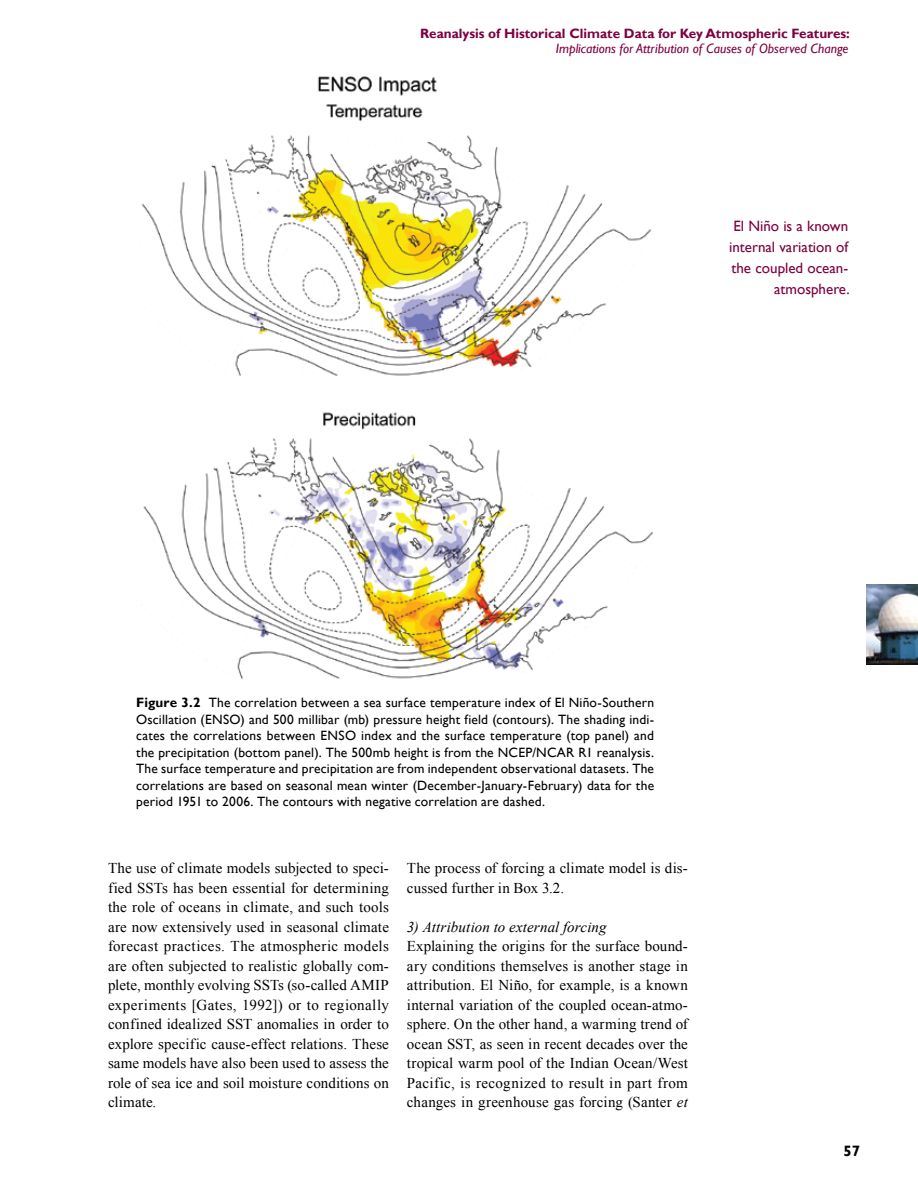
<style>
.page{position:relative;width:918px;height:1188px;background:#fff}
.page>*{position:absolute;margin:0;border:0;box-sizing:border-box;transform-origin:0 0}
.t1{font:15px/19.5px "Times New Roman";letter-spacing:.005em;color:#000;text-align:justify}
.t2{font:15px/21px "Gill Sans";color:#7d0040;text-align:right}
.t3{font:italic 15px "Times New Roman";letter-spacing:.005em;color:#000}
.t4{font:700 15px "Gill Sans";color:#000}
.t5{font:13.5px/16.5px "Gill Sans";letter-spacing:.015em;color:#000;text-align:justify}
.t6{font:700 13.5px "Gill Sans";color:#7d0040}
.t7{font:italic 13.5px "Gill Sans";color:#7d0040}
.s1{font-weight:700}
.s2{font-style:italic}
</style>
<div class="page">
<img style="left:866px;top:585px;width:52px;height:79px">
<img style="left:141px;top:76px;width:512px;height:603px">
<p class="t6" style="left:420px;top:26px;width:431px">Reanalysis of Historical Climate Data for Key Atmospheric Features:</p>
<p class="t7" style="left:556px;top:41px;width:294px">Implications for Attribution of Causes of Observed Change</p>
<p class="t2" style="left:729px;top:216px;width:122px">El Niño is a known internal variation of the coupled ocean&shy;atmosphere.</p>
<p class="t5" style="left:136px;top:695px;width:519px"><span class="s1">Figure 3.2</span> The correlation between a sea surface temperature index of El Niño-Southern Oscillation (ENSO) and 500 millibar (mb) pressure height field (contours). The shading indi&shy;cates the correlations between ENSO index and the surface temperature (top panel) and the precipitation (bottom panel). The 500mb height is from the NCEP/NCAR R1 reanalysis.<br>The surface temperature and precipitation are from independent observational datasets. The correlations are based on seasonal mean winter (December-January-February) data for the period 1951 to 2006. The contours with negative correlation are dashed.</p>
<p class="t1" style="left:108px;top:858px;width:283px">The use of climate models subjected to speci&shy;fied SSTs has been essential for determining the role of oceans in climate, and such tools are now extensively used in seasonal climate forecast practices. The atmospheric models are often subjected to realistic globally com&shy;plete, monthly evolving SSTs (so-called AMIP experiments [Gates, 1992]) or to regionally confined idealized SST anomalies in order to explore specific cause-effect relations. These same models have also been used to assess the role of sea ice and soil moisture conditions on climate.</p>
<p class="t1" style="left:407px;top:858px;width:282px">The process of forcing a climate model is dis&shy;cussed further in Box 3.2.</p>
<p class="t3" style="left:407px;top:916px;width:201px">3) Attribution to external forcing</p>
<p class="t1" style="left:407px;top:936px;width:283px">Explaining the origins for the surface bound&shy;ary conditions themselves is another stage in attribution. El Niño, for example, is a known internal variation of the coupled ocean-atmo&shy;sphere. On the other hand, a warming trend of ocean SST, as seen in recent decades over the tropical warm pool of the Indian Ocean/West Pacific, is recognized to result in part from changes in greenhouse gas forcing (Santer <span class="s2">et</span></p>
<p class="t4" style="left:843px;top:1142px;width:18px">57</p>
</div>
